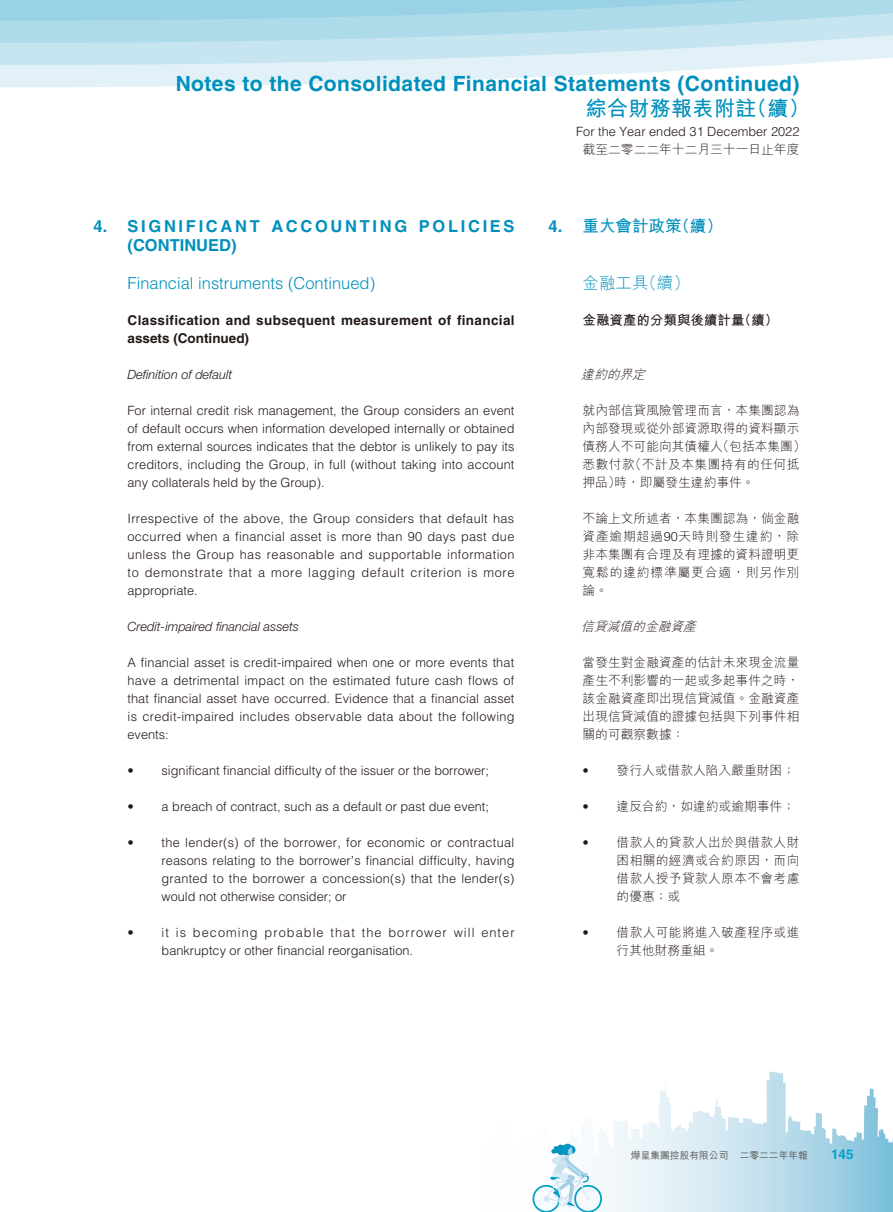
<style>
.page{position:relative;width:893px;height:1212px;background:#fff}
.page>*{position:absolute;margin:0;border:0;box-sizing:border-box;transform-origin:0 0}
.t1{font:700 21px "Helvetica LT Std";letter-spacing:.02em;color:#0090bd}
.t2{font:700 21px "M Hei HK";letter-spacing:.015em;color:#0090bd}
.t3{font:700 16.5px/19.5px "Helvetica LT Std";letter-spacing:.165em;color:#0090bd}
.t4{font:300 16.5px "Helvetica LT Std";color:#0090bd}
.t5{font:700 16.5px "M Hei HK";color:#0090bd}
.t6{font:300 16.5px "M Hei HK";color:#0090bd}
.t7{font:700 13.5px/18px "Helvetica LT Std";letter-spacing:.025em;color:#231916}
.t8{font:700 13.5px "M Hei HK";color:#231916}
.t9{font:700 13.5px "Helvetica LT Std";color:#00a1c8}
.t10{font:300 12.75px/18px "Helvetica LT Std";color:#231916;text-align:justify}
.t11{font:300 12.75px/18px "M Hei HK";color:#231916;text-align:justify}
.t12{font:300 12.75px/18px "Helvetica LT Std";letter-spacing:.04em;color:#231916}
.t13{font:italic 300 12.75px "Helvetica Neue LT Std";color:#231916}
.t14{font:300 12.75px/18px "M Hei HK";letter-spacing:.025em;color:#231916}
.t15{font:italic 300 12.75px "M Hei HK";color:#231916}
.t16{font:500 9.75px "M Hei HK";color:#595857}
.s1{font-family:"Helvetica Neue LT Std"}
.s2{font-family:"Helvetica LT Std"}
</style>
<div class="page">
<svg style="left:0;top:65px;width:776px;height:22px;fill:#e1f1f7"></svg>
<svg style="left:0;top:43px;width:893px;height:22px;background:#d1eaf2"></svg>
<svg style="left:0;top:0;width:893px;height:43px;background:#addae9"></svg>
<svg style="left:532px;top:1080px;width:237px;height:132px"></svg>
<h1 class="t1" style="left:176px;top:71px;width:625px">Notes to the Consolidated Financial Statements (Continued)</h1>
<h1 class="t2" style="left:586px;top:93px;width:226px">綜合財務報表附註（續）</h1>
<p class="t3" style="left:128px;top:216px;width:389px;text-indent:-34px">4. SIGNIFICANT ACCOUNTING POLICIES (CONTINUED)</p>
<p class="t4" style="left:128px;top:272px;width:249px">Financial instruments (Continued)</p>
<p class="t7" style="left:128px;top:311px;width:389px">Classification and subsequent measurement of financial assets (Continued)</p>
<p class="t13" style="left:128px;top:366px;width:106px">Definition of default</p>
<p class="t10" style="left:128px;top:401px;width:388px">For internal credit risk management, the Group considers an event of default occurs when information developed internally or obtained from external sources indicates that the debtor is unlikely to pay its creditors, including the Group, in full (without taking into account any collaterals held by the Group).</p>
<p class="t10" style="left:128px;top:509px;width:388px">Irrespective of the above, the Group considers that default has occurred when a financial asset is more than 90 days past due unless the Group has reasonable and supportable information to demonstrate that a more lagging default criterion is more appropriate.</p>
<p class="t13" style="left:128px;top:618px;width:173px">Credit-impaired financial assets</p>
<p class="t10" style="left:128px;top:653px;width:389px">A financial asset is credit-impaired when one or more events that have a detrimental impact on the estimated future cash flows of that financial asset have occurred. Evidence that a financial asset is credit-impaired includes observable data about the following events:</p>
<p class="t10" style="left:128px;top:761px;width:363px"><span class="s1">•</span> significant financial difficulty of the issuer or the borrower;</p>
<p class="t10" style="left:128px;top:797px;width:363px"><span class="s1">•</span> a breach of contract, such as a default or past due event;</p>
<p class="t10" style="left:162px;top:833px;width:355px;text-indent:-34px"><span class="s1">•</span> the lender(s) of the borrower, for economic or contractual reasons relating to the borrower<span class="s1">’</span>s financial difficulty, having granted to the borrower a concession(s) that the lender(s) would not otherwise consider; or</p>
<p class="t12" style="left:162px;top:924px;width:355px;text-indent:-34px"><span class="s1">•</span> it is becoming probable that the borrower will enter bankruptcy or other financial reorganisation.</p>
<p class="t10" style="left:576px;top:123px;width:225px">For the Year ended 31 December 2022</p>
<p class="t11" style="left:583px;top:140px;width:218px">截至二零二二年十二月三十一日止年度</p>
<p class="t5" style="left:549px;top:214px;width:176px"><span class="s2">4.</span> 重大會計政策（續）</p>
<p class="t6" style="left:583px;top:274px;width:109px">金融工具（續）</p>
<p class="t8" style="left:583px;top:310px;width:197px">金融資產的分類與後續計量（續）</p>
<p class="t15" style="left:581px;top:368px;width:69px">違約的界定</p>
<p class="t11" style="left:583px;top:401px;width:225px;text-align:left">就內部信貸風險管理而言，本集團認為內部發現或從外部資源取得的資料顯示債務人不可能向其債權人（包括本集團）悉數付款（不計及本集團持有的任何抵押品）時，即屬發生違約事件。</p>
<p class="t11" style="left:583px;top:509px;width:218px">不論上文所述者，本集團認為，倘金融資產逾期超過<span class="s2">90</span>天時則發生違約，除非本集團有合理及有理據的資料證明更寬鬆的違約標準屬更合適，則另作別論。</p>
<p class="t15" style="left:581px;top:620px;width:120px">信貸減值的金融資產</p>
<p class="t11" style="left:583px;top:653px;width:218px">當發生對金融資產的估計未來現金流量產生不利影響的一起或多起事件之時，該金融資產即出現信貸減值。金融資產出現信貸減值的證據包括與下列事件相關的可觀察數據：</p>
<p class="t11" style="left:583px;top:761px;width:214px"><span class="s1">•</span> 發行人或借款人陷入嚴重財困；</p>
<p class="t11" style="left:583px;top:797px;width:214px"><span class="s1">•</span> 違反合約，如違約或逾期事件；</p>
<p class="t11" style="left:617px;top:833px;width:184px;text-indent:-34px"><span class="s1">•</span> 借款人的貸款人出於與借款人財困相關的經濟或合約原因，而向借款人授予貸款人原本不會考慮的優惠；或</p>
<p class="t14" style="left:617px;top:923px;width:184px;text-indent:-34px"><span class="s1">•</span> 借款人可能將進入破產程序或進行其他財務重組。</p>
<p class="t16" style="left:631px;top:1148px;width:178px">燁星集團控股有限公司 二零二二年年報</p>
<p class="t9" style="left:831px;top:1146px;width:24px">145</p>
</div>
